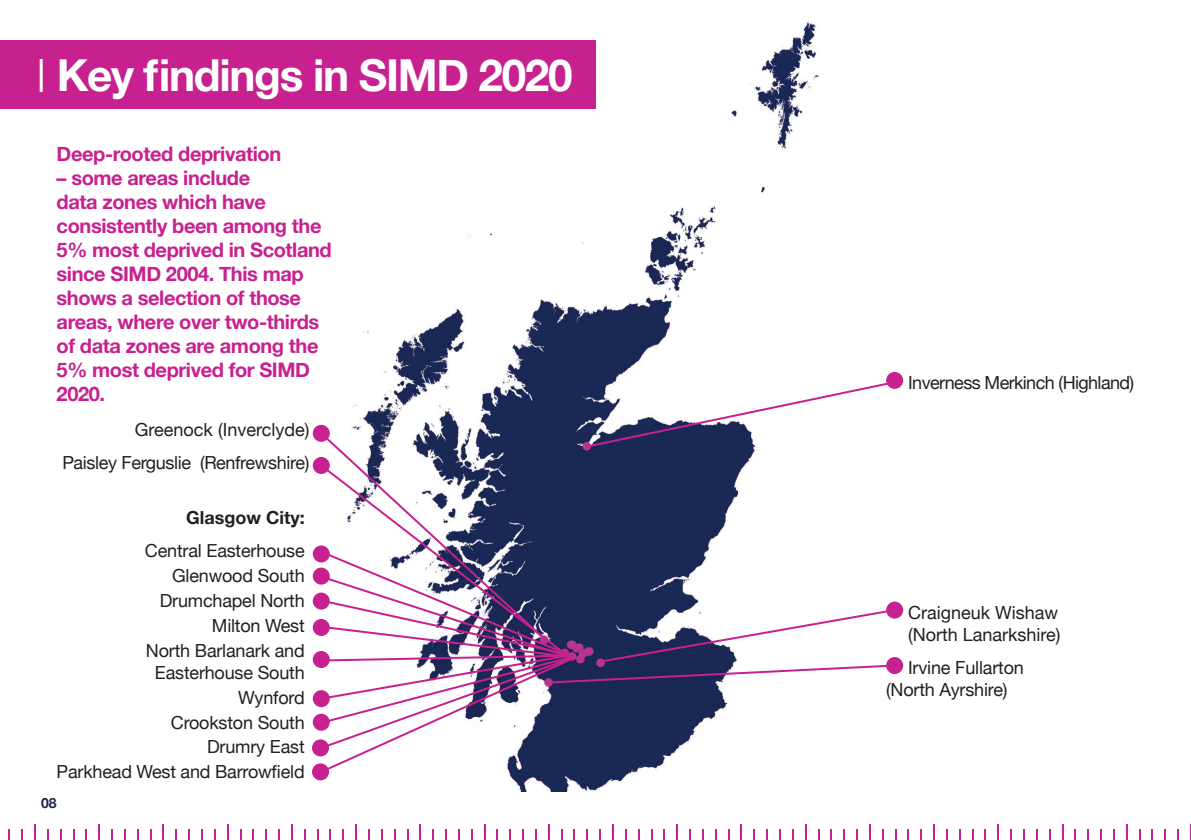
<style>
.page{position:relative;width:1191px;height:840px;background:#fff}
.page>*{position:absolute;margin:0;border:0;box-sizing:border-box;transform-origin:0 0}
.t1{font:700 44px "Helvetica Neue";letter-spacing:-.03em;color:#fff}
.t2{font:700 20px/24px "Helvetica Neue";letter-spacing:-.02em;color:#c72190}
.t3{font:18px/22px "Helvetica Neue";letter-spacing:-.01em;color:#231f20}
.t4{font:18px "Helvetica Neue";letter-spacing:-.035em;color:#231f20}
.t5{font:700 18px "Helvetica Neue";color:#231f20}
.t6{font:700 14px "Helvetica Neue";color:#1d2354}
</style>
<div class="page">
<img style="left:333px;top:21px;width:486px;height:770px">
<div style="left:0;top:41px;width:595px;height:68px;background:#c72190"></div>
<hr style="left:40px;top:59px;width:3px;height:33px;background:#fff">
<svg style="left:124px;top:829px;width:2px;height:10px"></svg>
<svg style="left:1151px;top:829px;width:2px;height:10px"></svg>
<svg style="left:509px;top:829px;width:2px;height:10px"></svg>
<svg style="left:111px;top:829px;width:2px;height:10px"></svg>
<svg style="left:368px;top:829px;width:2px;height:10px"></svg>
<svg style="left:1010px;top:829px;width:2px;height:10px"></svg>
<svg style="left:496px;top:829px;width:2px;height:10px"></svg>
<svg style="left:137px;top:829px;width:2px;height:10px"></svg>
<svg style="left:1164px;top:829px;width:2px;height:10px"></svg>
<svg style="left:907px;top:829px;width:2px;height:10px"></svg>
<svg style="left:522px;top:829px;width:2px;height:10px"></svg>
<svg style="left:663px;top:829px;width:2px;height:10px"></svg>
<svg style="left:920px;top:829px;width:2px;height:10px"></svg>
<svg style="left:21px;top:829px;width:2px;height:10px"></svg>
<svg style="left:535px;top:829px;width:2px;height:10px"></svg>
<svg style="left:278px;top:829px;width:2px;height:10px"></svg>
<svg style="left:214px;top:829px;width:2px;height:10px"></svg>
<svg style="left:984px;top:829px;width:2px;height:10px"></svg>
<svg style="left:599px;top:829px;width:2px;height:10px"></svg>
<svg style="left:856px;top:829px;width:2px;height:10px"></svg>
<svg style="left:342px;top:829px;width:2px;height:10px"></svg>
<svg style="left:163px;top:824px;width:1px;height:15px"></svg>
<svg style="left:1190px;top:824px;width:1px;height:15px"></svg>
<svg style="left:676px;top:824px;width:2px;height:15px"></svg>
<svg style="left:933px;top:824px;width:2px;height:15px"></svg>
<svg style="left:419px;top:824px;width:2px;height:15px"></svg>
<svg style="left:34px;top:824px;width:2px;height:15px"></svg>
<svg style="left:1062px;top:824px;width:1px;height:15px"></svg>
<svg style="left:548px;top:824px;width:1px;height:15px"></svg>
<svg style="left:805px;top:824px;width:1px;height:15px"></svg>
<svg style="left:291px;top:824px;width:2px;height:15px"></svg>
<svg style="left:227px;top:824px;width:1px;height:15px"></svg>
<svg style="left:740px;top:824px;width:2px;height:15px"></svg>
<svg style="left:997px;top:824px;width:2px;height:15px"></svg>
<svg style="left:484px;top:824px;width:1px;height:15px"></svg>
<svg style="left:98px;top:824px;width:2px;height:15px"></svg>
<svg style="left:1126px;top:824px;width:1px;height:15px"></svg>
<svg style="left:612px;top:824px;width:2px;height:15px"></svg>
<svg style="left:869px;top:824px;width:1px;height:15px"></svg>
<svg style="left:355px;top:824px;width:2px;height:15px"></svg>
<svg style="left:188px;top:829px;width:2px;height:10px"></svg>
<svg style="left:445px;top:829px;width:2px;height:10px"></svg>
<svg style="left:1087px;top:829px;width:2px;height:10px"></svg>
<svg style="left:830px;top:829px;width:2px;height:10px"></svg>
<svg style="left:766px;top:829px;width:2px;height:10px"></svg>
<svg style="left:175px;top:829px;width:2px;height:10px"></svg>
<svg style="left:689px;top:829px;width:2px;height:10px"></svg>
<svg style="left:432px;top:829px;width:2px;height:10px"></svg>
<svg style="left:47px;top:829px;width:2px;height:10px"></svg>
<svg style="left:1074px;top:829px;width:2px;height:10px"></svg>
<svg style="left:753px;top:829px;width:2px;height:10px"></svg>
<svg style="left:201px;top:829px;width:2px;height:10px"></svg>
<svg style="left:458px;top:829px;width:2px;height:10px"></svg>
<svg style="left:586px;top:829px;width:2px;height:10px"></svg>
<svg style="left:843px;top:829px;width:2px;height:10px"></svg>
<svg style="left:265px;top:829px;width:2px;height:10px"></svg>
<div style="left:886px;top:371px;width:17px;height:17px;background:#c72190;border-radius:50%"></div>
<svg style="left:584px;top:379px;width:316px;height:70px"></svg>
<div style="left:886px;top:601px;width:17px;height:17px;background:#c72190;border-radius:50%"></div>
<div style="left:886px;top:656px;width:17px;height:17px;background:#c72190;border-radius:50%"></div>
<div style="left:313px;top:456px;width:17px;height:17px;background:#c72190;border-radius:50%"></div>
<div style="left:313px;top:567px;width:17px;height:17px;background:#c72190;border-radius:50%"></div>
<div style="left:313px;top:618px;width:17px;height:17px;background:#c72190;border-radius:50%"></div>
<div style="left:313px;top:689px;width:17px;height:17px;background:#c72190;border-radius:50%"></div>
<div style="left:313px;top:713px;width:17px;height:17px;background:#c72190;border-radius:50%"></div>
<div style="left:313px;top:424px;width:17px;height:17px;background:#c72190;border-radius:50%"></div>
<div style="left:313px;top:545px;width:17px;height:17px;background:#c72190;border-radius:50%"></div>
<div style="left:313px;top:592px;width:17px;height:17px;background:#c72190;border-radius:50%"></div>
<div style="left:313px;top:650px;width:17px;height:17px;background:#c72190;border-radius:50%"></div>
<svg style="left:318px;top:430px;width:226px;height:32px"></svg>
<svg style="left:318px;top:462px;width:253px;height:87px"></svg>
<div style="left:312px;top:739px;width:17px;height:17px;background:#c72190;border-radius:50%"></div>
<div style="left:312px;top:763px;width:17px;height:17px;background:#c72190;border-radius:50%"></div>
<svg style="left:318px;top:549px;width:580px;height:225px"></svg>
<p class="t1" style="left:57px;top:41px;width:517px">Key findings in SIMD 2020</p>
<p class="t2" style="left:57px;top:142px;width:226px">Deep-rooted deprivation</p>
<p class="t2" style="left:57px;top:166px;width:277px">– some areas include<br>data zones which have consistently been among the<br>5% most deprived in Scotland since SIMD 2004. This map shows a selection of those areas, where over two-thirds of data zones are among the<br>5% most deprived for SIMD<br>2020.</p>
<p class="t3" style="left:135px;top:419px;width:176px">Greenock (Inverclyde)</p>
<p class="t3" style="left:62px;top:452px;width:248px">Paisley Ferguslie (Renfrewshire)</p>
<p class="t5" style="left:186px;top:503px;width:120px">Glasgow City:</p>
<p class="t3" style="left:145px;top:540px;width:161px">Central Easterhouse</p>
<p class="t3" style="left:172px;top:565px;width:134px">Glenwood South</p>
<p class="t3" style="left:160px;top:590px;width:147px">Drumchapel North</p>
<p class="t3" style="left:212px;top:615px;width:94px">Milton West</p>
<p class="t3" style="left:146px;top:640px;width:160px;text-align:center">North Barlanark and<br>Easterhouse South</p>
<p class="t3" style="left:238px;top:687px;width:68px">Wynford</p>
<p class="t3" style="left:171px;top:711px;width:135px">Crookston South</p>
<p class="t3" style="left:207px;top:736px;width:99px">Drumry East</p>
<p class="t3" style="left:57px;top:761px;width:250px">Parkhead West and Barrowfield</p>
<p class="t6" style="left:41px;top:791px;width:17px">08</p>
<p class="t4" style="left:908px;top:369px;width:228px">Inverness Merkinch (Highland)</p>
<p class="t3" style="left:908px;top:602px;width:154px">Craigneuk Wishaw (North Lanarkshire)</p>
<p class="t3" style="left:886px;top:657px;width:139px;text-indent:22px">Irvine Fullarton (North Ayrshire)</p>
</div>
